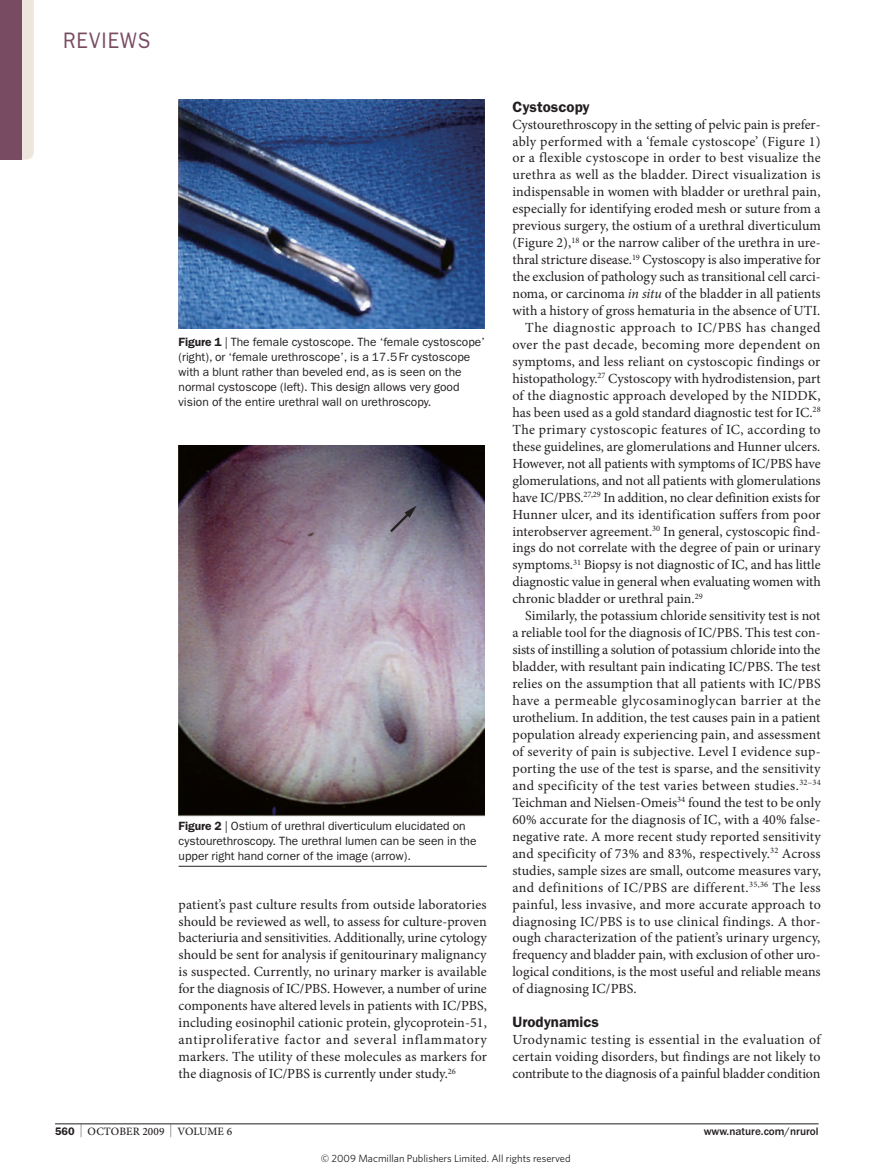
<style>
.page{position:relative;width:893px;height:1174px;background:#fff}
.page>*{position:absolute;margin:0;border:0;box-sizing:border-box;transform-origin:0 0}
.t1{font:22.5px "ITC Franklin Gothic Std";letter-spacing:.05em;color:#794b62;scale:.9 1}
.t2{font:600 15px "ITC Franklin Gothic Std";color:#231f20}
.t3{font:13.95px/17px "Minion Pro";letter-spacing:.005em;color:#231f20;text-align:justify}
.t4{font:13.95px "Minion Pro";letter-spacing:.025em;color:#231f20}
.t5{font:13.95px "Minion Pro";letter-spacing:.035em;color:#231f20}
.t6{font:13.95px "Minion Pro";letter-spacing:.03em;color:#231f20}
.t7{font:12px/15px "ITC Franklin Gothic Std";color:#231f20}
.t8{font:500 11.25px "Minion Pro";letter-spacing:.01em;color:#231f20}
.t9{font:500 11.25px "ITC Franklin Gothic Std";color:#231f20}
.t10{font:10.5px "Whitney";color:#231f20}
.s1{font-weight:600}
.s2{font-style:italic}
.s3{font-family:"ITC Franklin Gothic Std";font-weight:600;font-size:10.95px}
.s4{font-size:12.9px}
</style>
<div class="page">
<hr style="left:55px;top:1123px;width:764px;height:1px;background:#231f20">
<img style="left:179px;top:99px;width:306px;height:229px">
<img style="left:179px;top:445px;width:306px;height:371px">
<svg style="left:388px;top:502px;width:32px;height:32px"></svg>
<hr style="left:179px;top:866px;width:308px;height:1px;background:#231f20">
<svg style="left:0;top:0;width:34px;height:160px;background:#a1818d"></svg>
<h1 class="t1" style="left:63px;top:28px;width:99px">rEvIEwS</h1>
<p class="t7" style="left:179px;top:334px;width:308px"><span class="s1">Figure 1</span> | The female cystoscope. The ‘female cystoscope’ (right), or ‘female urethroscope’, is a 17.5Fr cystoscope with a blunt rather than beveled end, as is seen on the normal cystoscope (left). This design allows very good vision of the entire urethral wall on urethroscopy.</p>
<p class="t7" style="left:179px;top:818px;width:299px"><span class="s1">Figure 2</span> | Ostium of urethral diverticulum elucidated on cystourethroscopy. The urethral lumen can be seen in the upper right hand corner of the image (arrow).</p>
<p class="t3" style="left:179px;top:895px;width:310px">patient’s past culture results from outside laboratories should be reviewed as well, to assess for culture-proven bacteriuria and sensitivities. additionally, urine cytology should be sent for analysis if genitourinary malignancy is suspected. Currently, no urinary marker is available for the diagnosis of iC/PBs. However, a number of urine components have altered levels in patients with iC/PBs, including eosinophil cationic protein, glycoprotein-51, antiproliferative factor and several inflammatory markers. the utility of these molecules as markers for the diagnosis of iC/PBs is currently under study.<sup>26</sup></p>
<p class="t2" style="left:512px;top:98px;width:79px">Cystoscopy</p>
<p class="t3" style="left:512px;top:116px;width:310px">Cystourethroscopy in the setting of pelvic pain is prefer-</p>
<p class="t4" style="left:512px;top:132px;width:310px">ably performed with a ‘female cystoscope’ (Figure 1)</p>
<p class="t4" style="left:512px;top:149px;width:310px">or a flexible cystoscope in order to best visualize the</p>
<p class="t4" style="left:512px;top:166px;width:310px">urethra as well as the bladder. Direct visualization is</p>
<p class="t3" style="left:512px;top:183px;width:310px">indispensable in women with bladder or urethral pain,</p>
<p class="t3" style="left:512px;top:200px;width:310px">especially for identifying eroded mesh or suture from a</p>
<p class="t3" style="left:512px;top:217px;width:310px">previous surgery, the ostium of a urethral diverticulum</p>
<p class="t3" style="left:512px;top:234px;width:310px">(Figure 2),<sup>18</sup> or the narrow caliber of the urethra in ure-</p>
<p class="t3" style="left:512px;top:251px;width:310px">thral stricture disease.<sup>19</sup> Cystoscopy is also imperative for</p>
<p class="t3" style="left:512px;top:268px;width:310px">the exclusion of pathology such as transitional cell carci-</p>
<p class="t3" style="left:512px;top:285px;width:310px">noma, or carcinoma <span class="s2">in situ</span> of the bladder in all patients</p>
<p class="t3" style="left:512px;top:302px;width:310px">with a history of gross hematuria in the absence of uti.</p>
<p class="t5" style="left:525px;top:318px;width:297px">the diagnostic approach to iC/PBs has changed</p>
<p class="t6" style="left:512px;top:335px;width:310px">over the past decade, becoming more dependent on</p>
<p class="t3" style="left:512px;top:353px;width:309px">symptoms, and less reliant on cystoscopic findings or</p>
<p class="t3" style="left:512px;top:370px;width:310px">histopathology.<sup>27</sup> Cystoscopy with hydrodistension, part</p>
<p class="t3" style="left:512px;top:387px;width:310px">of the diagnostic approach developed by the niDDK,</p>
<p class="t3" style="left:512px;top:404px;width:310px">has been used as a gold standard diagnostic test for iC.<sup>28</sup></p>
<p class="t4" style="left:512px;top:420px;width:310px">the primary cystoscopic features of iC, according to</p>
<p class="t3" style="left:512px;top:438px;width:309px">these guidelines, are glomerulations and Hunner ulcers.</p>
<p class="t3" style="left:512px;top:455px;width:310px">However, not all patients with symptoms of iC/PBs have</p>
<p class="t3" style="left:512px;top:472px;width:310px">glomerulations, and not all patients with glomerulations</p>
<p class="t3" style="left:512px;top:489px;width:310px">have iC/PBs.<sup>27,29</sup> in addition, no clear definition exists for</p>
<p class="t3" style="left:512px;top:505px;width:310px">Hunner ulcer, and its identification suffers from poor</p>
<p class="t3" style="left:512px;top:522px;width:310px">interobserver agreement.<sup>30</sup> in general, cystoscopic find-</p>
<p class="t3" style="left:512px;top:539px;width:310px">ings do not correlate with the degree of pain or urinary</p>
<p class="t3" style="left:512px;top:556px;width:310px">symptoms.<sup>31</sup> Biopsy is not diagnostic of iC, and has little</p>
<p class="t3" style="left:512px;top:573px;width:310px">diagnostic value in general when evaluating women with</p>
<p class="t3" style="left:512px;top:590px;width:192px">chronic bladder or urethral pain.<sup>29</sup></p>
<p class="t3" style="left:525px;top:607px;width:297px">similarly, the potassium chloride sensitivity test is not</p>
<p class="t3" style="left:512px;top:624px;width:310px">a reliable tool for the diagnosis of iC/PBs. this test con-</p>
<p class="t3" style="left:512px;top:641px;width:310px">sists of instilling a solution of potassium chloride into the</p>
<p class="t3" style="left:512px;top:658px;width:310px">bladder, with resultant pain indicating iC/PBs. the test</p>
<p class="t3" style="left:512px;top:675px;width:310px">relies on the assumption that all patients with iC/PBs</p>
<p class="t5" style="left:512px;top:691px;width:310px">have a permeable glycosaminoglycan barrier at the</p>
<p class="t3" style="left:512px;top:709px;width:309px">urothelium. in addition, the test causes pain in a patient</p>
<p class="t3" style="left:512px;top:726px;width:310px">population already experiencing pain, and assessment</p>
<p class="t4" style="left:512px;top:742px;width:310px">of severity of pain is subjective. level i evidence sup-</p>
<p class="t3" style="left:512px;top:760px;width:310px">porting the use of the test is sparse, and the sensitivity</p>
<p class="t4" style="left:512px;top:776px;width:310px">and specificity of the test varies between studies.<sup>32–34</sup></p>
<p class="t3" style="left:512px;top:794px;width:310px">teichman and nielsen-omeis<sup>34</sup> found the test to be only</p>
<p class="t3" style="left:512px;top:811px;width:310px">60% accurate for the diagnosis of iC, with a 40% false-</p>
<p class="t3" style="left:512px;top:828px;width:310px">negative rate. a more recent study reported sensitivity</p>
<p class="t3" style="left:512px;top:844px;width:310px">and specificity of 73% and 83%, respectively.<sup>32</sup> across</p>
<p class="t3" style="left:512px;top:861px;width:310px">studies, sample sizes are small, outcome measures vary,</p>
<p class="t5" style="left:512px;top:877px;width:310px">and definitions of iC/PBs are different.<sup>35,36</sup> the less</p>
<p class="t3" style="left:512px;top:895px;width:310px">painful, less invasive, and more accurate approach to</p>
<p class="t3" style="left:512px;top:912px;width:310px">diagnosing iC/PBs is to use clinical findings. a thor-</p>
<p class="t3" style="left:512px;top:929px;width:309px">ough characterization of the patient’s urinary urgency,</p>
<p class="t3" style="left:512px;top:946px;width:310px">frequency and bladder pain, with exclusion of other uro-</p>
<p class="t3" style="left:512px;top:963px;width:310px">logical conditions, is the most useful and reliable means</p>
<p class="t3" style="left:512px;top:980px;width:126px">of diagnosing iC/PBs.</p>
<p class="t2" style="left:512px;top:1013px;width:88px">Urodynamics</p>
<p class="t3" style="left:512px;top:1031px;width:310px">urodynamic testing is essential in the evaluation of certain voiding disorders, but findings are not likely to contribute to the diagnosis of a painful bladder condition</p>
<p class="t8" style="left:55px;top:1123px;width:179px"><span class="s3">560</span> <span class="s4">|</span> OCTOBER 2009 <span class="s4">|</span> VOLUME 6</p>
<p class="t9" style="left:704px;top:1124px;width:116px">www.nature.com/nrurol</p>
<p class="t10" style="left:321px;top:1152px;width:251px">© 2009 Macmillan Publishers Limited. All rights reserved</p>
</div>
